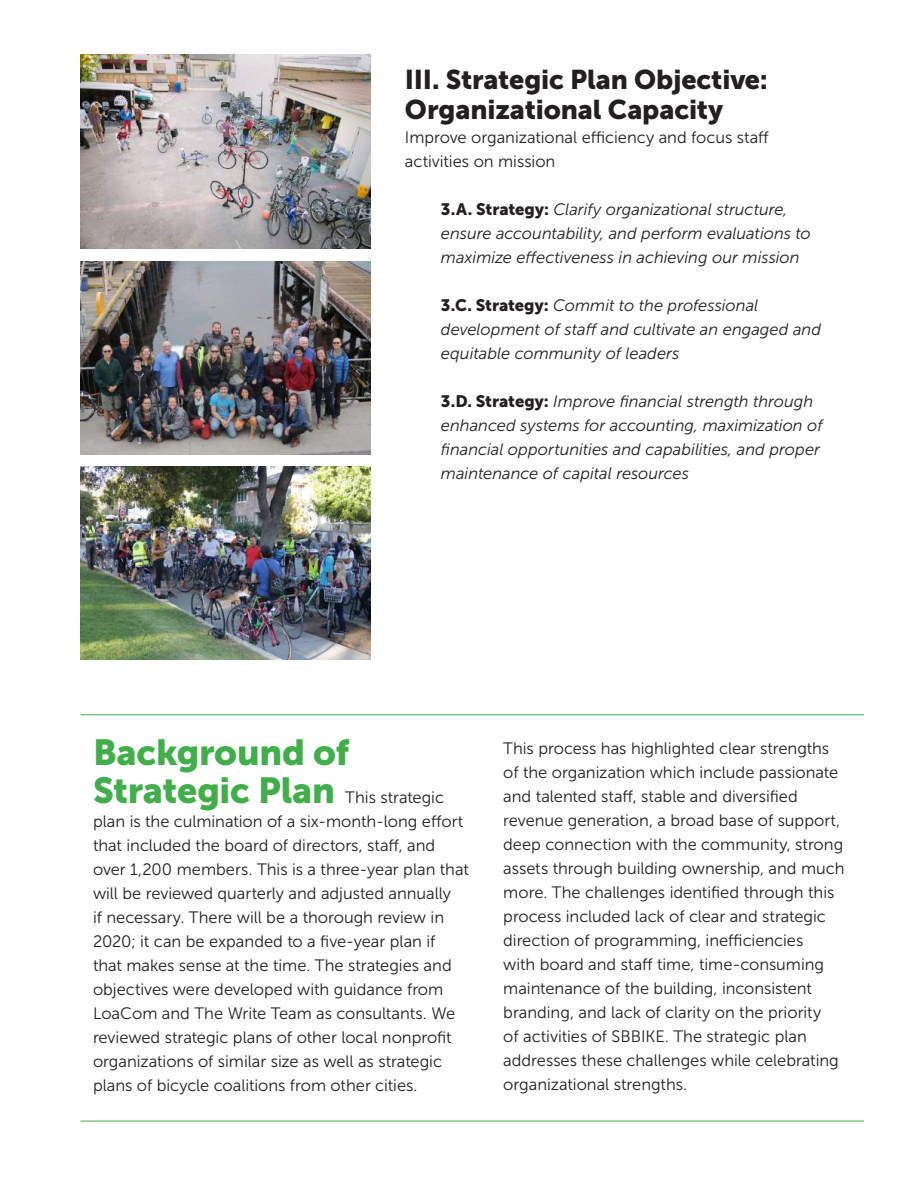
<style>
.page{position:relative;width:918px;height:1188px;background:#fff}
.page>*{position:absolute;margin:0;border:0;box-sizing:border-box;transform-origin:0 0}
.t1{font:36px/37.5px "Museo Sans 900";letter-spacing:-.01em;color:#40ae49}
.t2{font:27px/30px "Museo Sans 900";letter-spacing:-.005em;color:#231f20}
.t3{font:16.5px/24px "Museo Sans 300";color:#231f20}
.t4{font:italic 16.5px/24px "Museo Sans 300";color:#231f20}
.s1{font-family:"Museo Sans 900";font-style:normal}
.s2{font-family:"Museo Sans 300";font-size:16.5px;color:#231f20}
</style>
<div class="page">
<img style="left:81px;top:467px;width:289px;height:193px">
<img style="left:81px;top:261px;width:289px;height:193px">
<img style="left:81px;top:55px;width:289px;height:193px">
<hr style="left:81px;top:714px;width:783px;height:1px;background:#40ae49">
<hr style="left:81px;top:1121px;width:783px;height:1px;background:#40ae49">
<h2 class="t2" style="left:405px;top:64px;width:365px">III. Strategic Plan Objective:<br>Organizational Capacity</h2>
<p class="t3" style="left:405px;top:125px;width:365px">Improve organizational efficiency and focus staff activities on mission</p>
<p class="t4" style="left:441px;top:197px;width:371px"><span class="s1">3.A. Strategy:</span> Clarify organizational structure, ensure accountability, and perform evaluations to maximize effectiveness in achieving our mission</p>
<p class="t4" style="left:441px;top:293px;width:382px"><span class="s1">3.C. Strategy:</span> Commit to the professional development of staff and cultivate an engaged and equitable community of leaders</p>
<p class="t4" style="left:441px;top:389px;width:383px"><span class="s1">3.D. Strategy:</span> Improve financial strength through enhanced systems for accounting, maximization of financial opportunities and capabilities, and proper maintenance of capital resources</p>
<h1 class="t1" style="left:93px;top:734px;width:353px">Background of<br>Strategic Plan <span class="s2">This strategic</span></h1>
<p class="t3" style="left:93px;top:809px;width:377px">plan is the culmination of a six-month-long effort that included the board of directors, staff, and over 1,200 members. This is a three-year plan that will be reviewed quarterly and adjusted annually<br>if necessary. There will be a thorough review in 2020; it can be expanded to a five-year plan if<br>that makes sense at the time. The strategies and objectives were developed with guidance from LoaCom and The Write Team as consultants. We reviewed strategic plans of other local nonprofit organizations of similar size as well as strategic plans of bicycle coalitions from other cities.</p>
<p class="t3" style="left:503px;top:737px;width:343px">This process has highlighted clear strengths of the organization which include passionate and talented staff, stable and diversified revenue generation, a broad base of support, deep connection with the community, strong assets through building ownership, and much more. The challenges identified through this process included lack of clear and strategic direction of programming, inefficiencies<br>with board and staff time, time-consuming maintenance of the building, inconsistent branding, and lack of clarity on the priority<br>of activities of SBBIKE. The strategic plan addresses these challenges while celebrating organizational strengths.</p>
</div>
